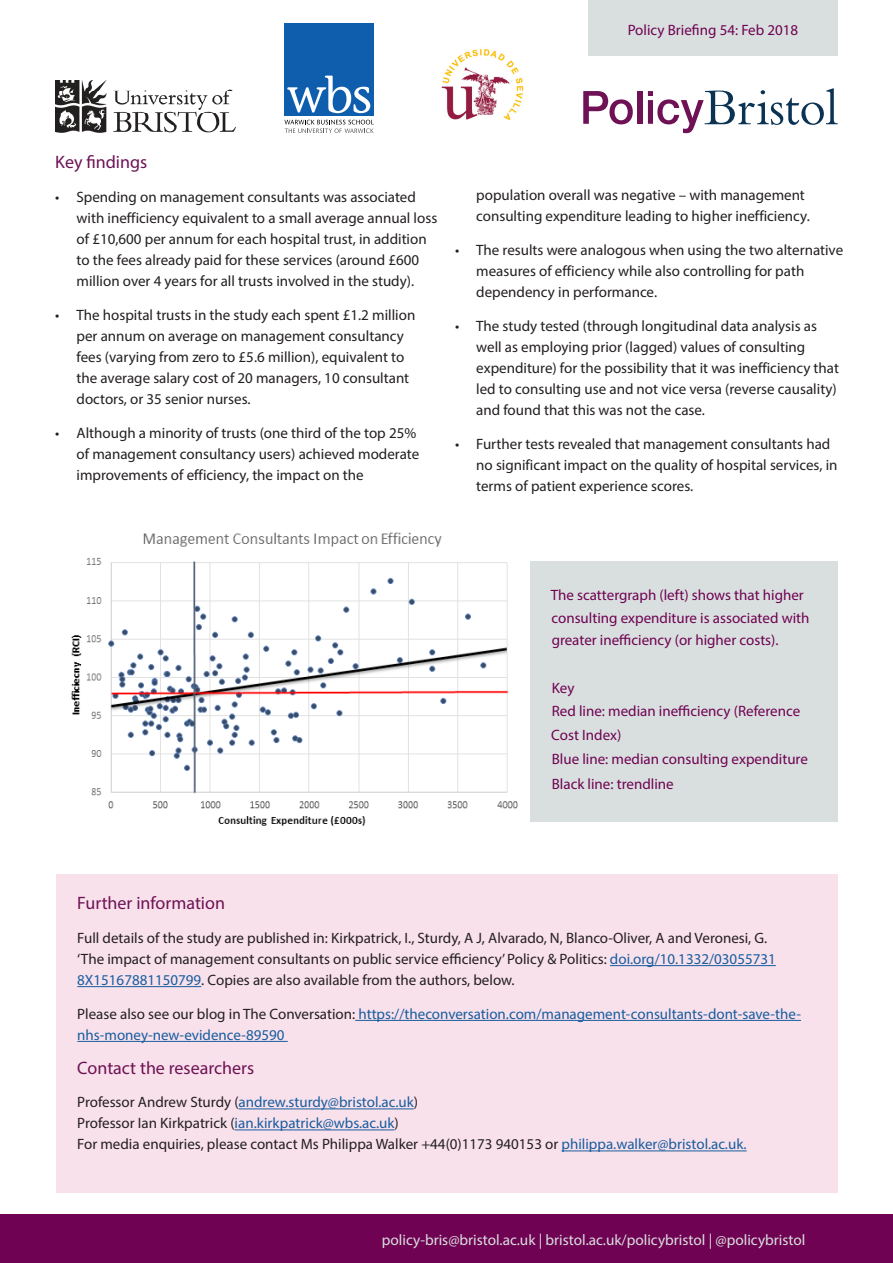
<style>
.page{position:relative;width:893px;height:1263px;background:#fff}
.page>*{position:absolute;margin:0;border:0;box-sizing:border-box;transform-origin:0 0}
.Body_Heading{font:18px "Myriad Pro";color:#6e1255}
.t1{font:15.3px "Myriad Pro";color:#d9dfdf}
.Body_Heading-2{font:15px/21px "Myriad Pro";color:#231f20}
._4_Quote{font:15px/22.5px "Myriad Pro";color:#6f0252}
.Body_text{font:15px "Myriad Pro";color:#231f20}
.Body_Heading-3{font:15px/21px "Myriad Pro";color:#175d9e}
.Bullet_points{font:15px/21px "Myriad Pro";color:#231f20}
.Body_text-2{font:15px "Myriad Pro";color:#175d9e}
.Policy_Briefing{font:15px "Myriad Pro";color:#6f0252}
.s1{color:#175d9e}
.s2{color:#231f20}
</style>
<div class="page">
<div style="left:0;top:1214px;width:893px;height:49px;background:#6f0252"></div>
<div style="left:588px;top:0;width:250px;height:55px;background:#d9dfdf"></div>
<div style="left:56px;top:874px;width:782px;height:319px;background:#f9e1ec"></div>
<hr style="left:610px;top:965px;width:166px;height:1px;background:#175d9e">
<hr style="left:77px;top:986px;width:124px;height:1px;background:#175d9e">
<hr style="left:355px;top:1020px;width:446px;height:1px;background:#175d9e">
<hr style="left:77px;top:1041px;width:211px;height:1px;background:#175d9e">
<hr style="left:239px;top:1108px;width:175px;height:1px;background:#175d9e">
<hr style="left:235px;top:1129px;width:159px;height:1px;background:#175d9e">
<hr style="left:561px;top:1150px;width:186px;height:1px;background:#175d9e">
<img style="left:55px;top:80px;width:180px;height:53px">
<svg style="left:583px;top:91px;width:50px;height:33px"></svg>
<div style="left:637px;top:91px;width:5px;height:33px;background:#6e1255"></div>
<svg style="left:648px;top:88px;width:190px;height:45px"></svg>
<div style="left:530px;top:562px;width:308px;height:260px;background:#d9dfdf"></div>
<img style="left:71px;top:532px;width:447px;height:294px">
<div style="left:284px;top:23px;width:90px;height:92px;background:#0e5ead"></div>
<svg style="left:287px;top:76px;width:83px;height:37px"></svg>
<svg style="left:284px;top:120px;width:90px;height:13px"></svg>
<img style="left:441px;top:49px;width:83px;height:71px">
<p class="Policy_Briefing" style="left:628px;top:21px;width:172px">Policy Briefing 54: Feb 2018</p>
<p class="Body_Heading" style="left:55px;top:151px;width:94px">Key findings</p>
<p class="Body_Heading-2" style="left:77px;top:186px;width:362px;text-indent:-21px">• Spending on management consultants was associated with inefficiency equivalent to a small average annual loss of £10,600 per annum for each hospital trust, in addition to the fees already paid for these services (around £600 million over 4 years for all trusts involved in the study).</p>
<p class="Body_Heading-2" style="left:77px;top:304px;width:340px;text-indent:-21px">• The hospital trusts in the study each spent £1.2 million per annum on average on management consultancy fees (varying from zero to £5.6 million), equivalent to the average salary cost of 20 managers, 10 consultant doctors, or 35 senior nurses.</p>
<p class="Body_Heading-2" style="left:77px;top:422px;width:344px;text-indent:-21px">• Although a minority of trusts (one third of the top 25% of management consultancy users) achieved moderate improvements of efficiency, the impact on the</p>
<p class="Bullet_points" style="left:476px;top:185px;width:335px">population overall was negative – with management consulting expenditure leading to higher inefficiency.</p>
<p class="Body_Heading-2" style="left:476px;top:239px;width:368px;text-indent:-21px">• The results were analogous when using the two alternative measures of efficiency while also controlling for path dependency in performance.</p>
<p class="Body_Heading-2" style="left:476px;top:315px;width:364px;text-indent:-21px">• The study tested (through longitudinal data analysis as well as employing prior (lagged) values of consulting expenditure) for the possibility that it was inefficiency that led to consulting use and not vice versa (reverse causality) and found that this was not the case.</p>
<p class="Body_Heading-2" style="left:476px;top:433px;width:363px;text-indent:-21px">• Further tests revealed that management consultants had no significant impact on the quality of hospital services, in terms of patient experience scores.</p>
<p class="_4_Quote" style="left:551px;top:583px;width:260px">The scattergraph (left) shows that higher consulting expenditure is associated with greater inefficiency (or higher costs).</p>
<p class="_4_Quote" style="left:552px;top:676px;width:24px">Key</p>
<p class="_4_Quote" style="left:551px;top:698px;width:250px;line-height:24px">Red line: median inefficiency (Reference<br>Cost Index)</p>
<p class="_4_Quote" style="left:552px;top:747px;width:258px">Blue line: median consulting expenditure</p>
<p class="_4_Quote" style="left:552px;top:772px;width:123px">Black line: trendline</p>
<p class="Body_Heading" style="left:77px;top:892px;width:149px">Further information</p>
<p class="Body_Heading-2" style="left:77px;top:927px;width:700px">Full details of the study are published in: Kirkpatrick, I., Sturdy, A J, Alvarado, N, Blanco-Oliver, A and Veronesi, G. ‘The impact of management consultants on public service efficiency’ Policy &amp; Politics: <span class="s1">doi.org/10.1332/03055731<br>8X15167881150799</span>. Copies are also available from the authors, below.</p>
<p class="Body_Heading-3" style="left:77px;top:1003px;width:725px"><span class="s2">Please also see our blog in The Conversation:</span> https://theconversation.com/management-consultants-dont-save-the&shy;nhs-money-new-evidence-89590</p>
<p class="Body_Heading" style="left:77px;top:1056px;width:178px">Contact the researchers</p>
<p class="Body_text-2" style="left:77px;top:1093px;width:342px"><span class="s2">Professor Andrew Sturdy (</span>andrew.sturdy@bristol.ac.uk<span class="s2">)</span></p>
<p class="Body_text" style="left:77px;top:1114px;width:323px">Professor Ian Kirkpatrick (<span class="s1">ian.kirkpatrick@wbs.ac.uk</span>)</p>
<p class="Body_text" style="left:77px;top:1135px;width:671px">For media enquiries, please contact Ms Philippa Walker +44(0)1173 940153 or <span class="s1">philippa.walker@bristol.ac.uk.</span></p>
<p class="t1" style="left:382px;top:1230px;width:425px">policy-bris@bristol.ac.uk | bristol.ac.uk/policybristol | @policybristol</p>
</div>
